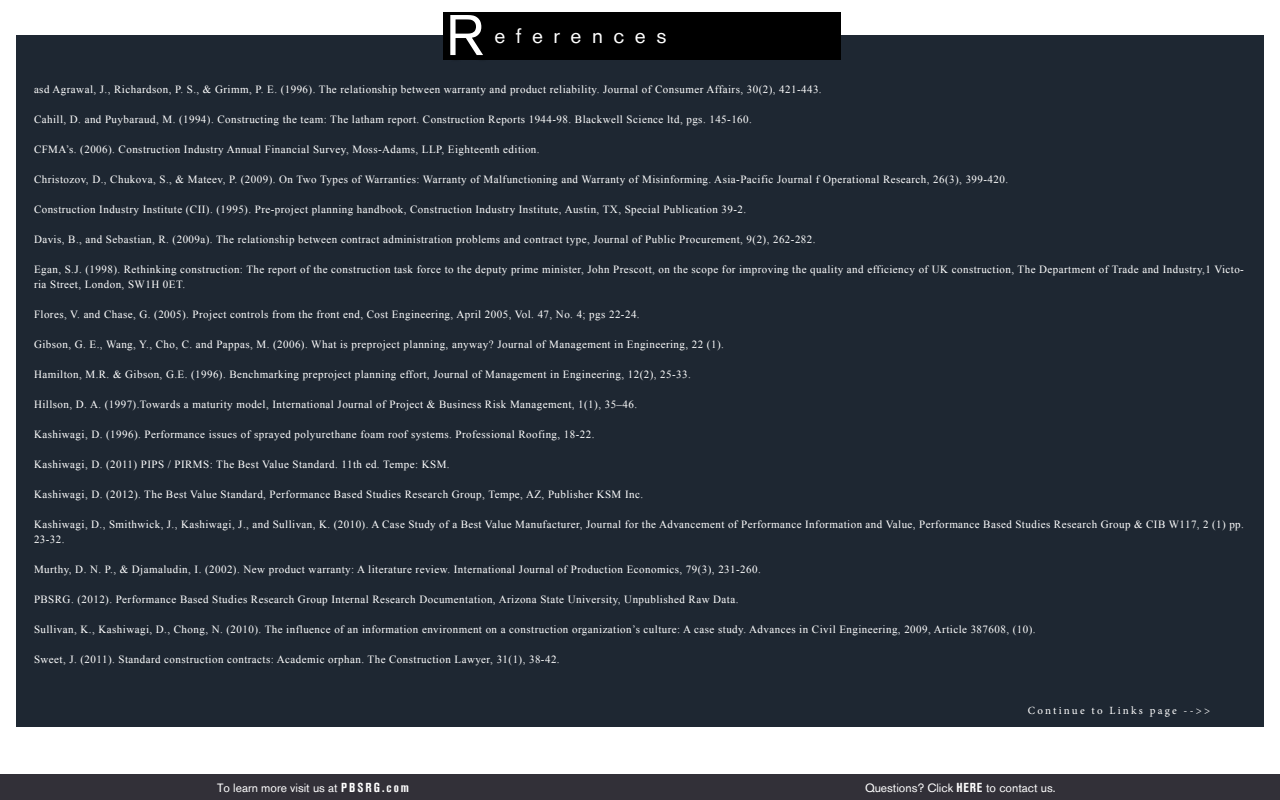
<style>
.page{position:relative;width:1280px;height:800px;background:#fff}
.page>*{position:absolute;margin:0;border:0;box-sizing:border-box;transform-origin:0 0}
.t1{font:56.7px "Akzidenz Grotesk BE";color:#fff}
.t2{font:21px "Akzidenz Grotesk BE";letter-spacing:.5em;color:#fff}
.t3{font:12px "Akzidenz Grotesk BE";color:#fff}
.t4{font:11px/15px "Times New Roman";letter-spacing:.04em;color:#fff}
.t5{font:11px "Minion Pro";letter-spacing:.2em;color:#fff}
.s1{font-weight:700;font-stretch:condensed;font-size:13px}
</style>
<div class="page">
<div style="left:0;top:774px;width:1280px;height:26px;background:#323038"></div>
<div style="left:16px;top:36px;width:1248px;height:691px;background:#1e2732"></div>
<div style="left:443px;top:12px;width:398px;height:47px;background:#000"></div>
<div style="left:451px;top:15px;width:222px;height:47px;background:#000"></div>
<h1 class="t1" style="left:446px;top:2px;width:39px">R</h1>
<h2 class="t2" style="left:494px;top:23px;width:173px">eferences</h2>
<p class="t4" style="left:34px;top:81px;width:789px">asd Agrawal, J., Richardson, P. S., &amp; Grimm, P. E. (1996). The relationship between warranty and product reliability. Journal of Consumer Affairs, 30(2), 421-443.</p>
<p class="t4" style="left:34px;top:111px;width:719px">Cahill, D. and Puybaraud, M. (1994). Constructing the team: The latham report. Construction Reports 1944-98. Blackwell Science ltd, pgs. 145-160.</p>
<p class="t4" style="left:34px;top:141px;width:507px">CFMA’s. (2006). Construction Industry Annual Financial Survey, Moss-Adams, LLP, Eighteenth edition.</p>
<p class="t4" style="left:34px;top:171px;width:976px">Christozov, D., Chukova, S., &amp; Mateev, P. (2009). On Two Types of Warranties: Warranty of Malfunctioning and Warranty of Misinforming. Asia-Pacific Journal f Operational Research, 26(3), 399-420.</p>
<p class="t4" style="left:34px;top:201px;width:714px">Construction Industry Institute (CII). (1995). Pre-project planning handbook, Construction Industry Institute, Austin, TX, Special Publication 39-2.</p>
<p class="t4" style="left:34px;top:231px;width:783px">Davis, B., and Sebastian, R. (2009a). The relationship between contract administration problems and contract type, Journal of Public Procurement, 9(2), 262-282.</p>
<p class="t4" style="left:34px;top:261px;width:1211px">Egan, S.J. (1998). Rethinking construction: The report of the construction task force to the deputy prime minister, John Prescott, on the scope for improving the quality and efficiency of UK construction, The Department of Trade and Industry,1 Victo&shy;ria Street, London, SW1H 0ET.</p>
<p class="t4" style="left:34px;top:306px;width:607px">Flores, V. and Chase, G. (2005). Project controls from the front end, Cost Engineering, April 2005, Vol. 47, No. 4; pgs 22-24.</p>
<p class="t4" style="left:34px;top:336px;width:691px">Gibson, G. E., Wang, Y., Cho, C. and Pappas, M. (2006). What is preproject planning, anyway? Journal of Management in Engineering, 22 (1).</p>
<p class="t4" style="left:34px;top:366px;width:658px">Hamilton, M.R. &amp; Gibson, G.E. (1996). Benchmarking preproject planning effort, Journal of Management in Engineering, 12(2), 25-33.</p>
<p class="t4" style="left:34px;top:396px;width:605px">Hillson, D. A. (1997).Towards a maturity model, International Journal of Project &amp; Business Risk Management, 1(1), 35–46.</p>
<p class="t4" style="left:34px;top:426px;width:562px">Kashiwagi, D. (1996). Performance issues of sprayed polyurethane foam roof systems. Professional Roofing, 18-22.</p>
<p class="t4" style="left:34px;top:456px;width:417px">Kashiwagi, D. (2011) PIPS / PIRMS: The Best Value Standard. 11th ed. Tempe: KSM.</p>
<p class="t4" style="left:34px;top:486px;width:611px">Kashiwagi, D. (2012). The Best Value Standard, Performance Based Studies Research Group, Tempe, AZ, Publisher KSM Inc.</p>
<p class="t4" style="left:34px;top:516px;width:1212px">Kashiwagi, D., Smithwick, J., Kashiwagi, J., and Sullivan, K. (2010). A Case Study of a Best Value Manufacturer, Journal for the Advancement of Performance Information and Value, Performance Based Studies Research Group &amp; CIB W117, 2 (1) pp.<br>23-32.</p>
<p class="t4" style="left:34px;top:561px;width:728px">Murthy, D. N. P., &amp; Djamaludin, I. (2002). New product warranty: A literature review. International Journal of Production Economics, 79(3), 231-260.</p>
<p class="t4" style="left:34px;top:591px;width:706px">PBSRG. (2012). Performance Based Studies Research Group Internal Research Documentation, Arizona State University, Unpublished Raw Data.</p>
<p class="t4" style="left:34px;top:621px;width:1003px">Sullivan, K., Kashiwagi, D., Chong, N. (2010). The influence of an information environment on a construction organization’s culture: A case study. Advances in Civil Engineering, 2009, Article 387608, (10).</p>
<p class="t4" style="left:34px;top:651px;width:527px">Sweet, J. (2011). Standard construction contracts: Academic orphan. The Construction Lawyer, 31(1), 38-42.</p>
<p class="t5" style="left:1028px;top:703px;width:184px">Continue to Links page --&gt;&gt;</p>
<p class="t3" style="left:217px;top:780px;width:194px">To learn more visit us at <span class="s1">P B S R G . c o m</span></p>
<p class="t3" style="left:865px;top:780px;width:192px">Questions? Click <span class="s1">HERE</span> to contact us.</p>
</div>
